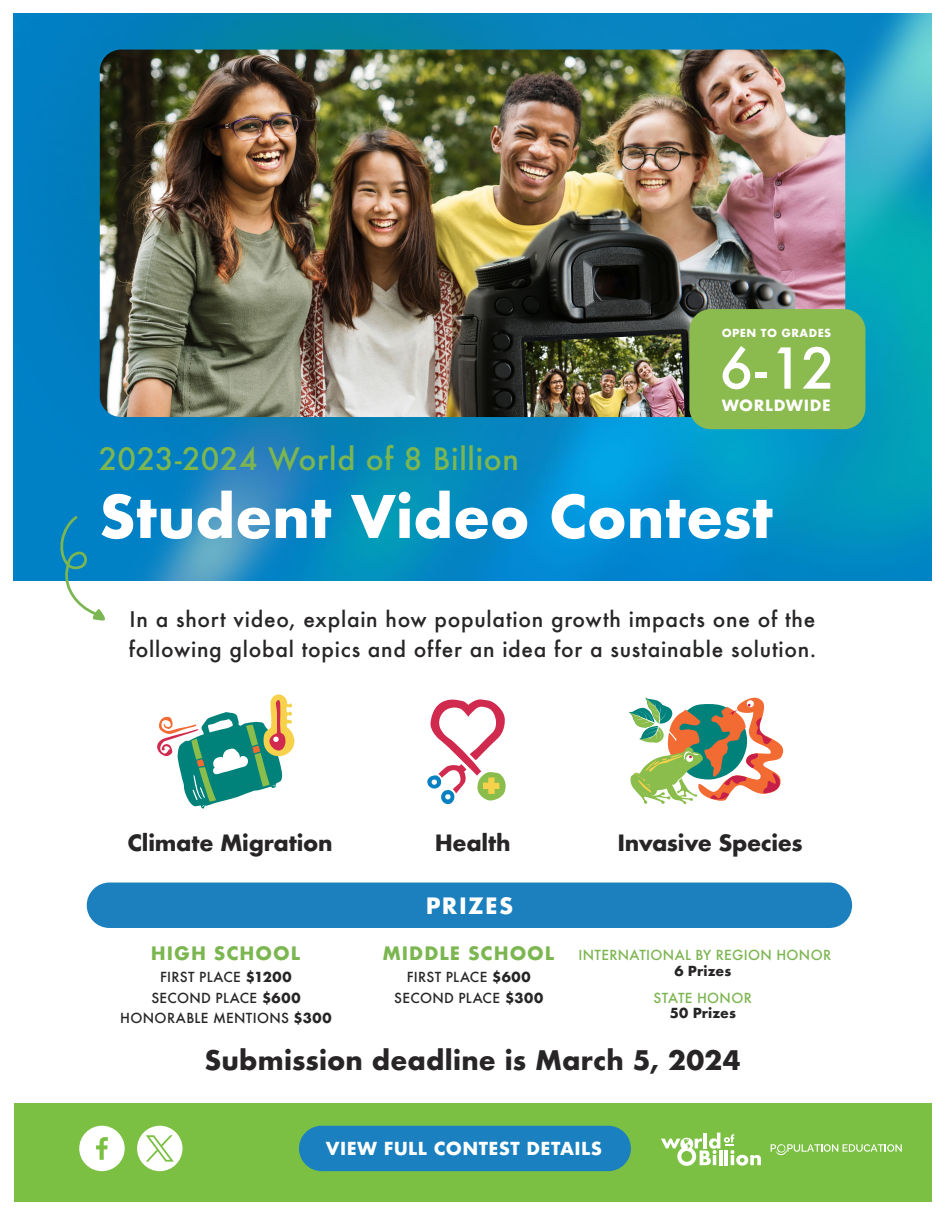
<style>
.page{position:relative;width:945px;height:1215px;background:#fff}
.page>*{position:absolute;margin:0;border:0;box-sizing:border-box;transform-origin:0 0}
.t1{font:700 57px "Futura";color:#fff}
.t2{font:500 54.75px "Futura";color:#fff}
.t3{font:500 30px "Futura";letter-spacing:.02em;color:#7cb651}
.t4{font:700 26.25px "Futura";letter-spacing:.005em;color:#272525}
.t5{font:700 21.9px "Futura";letter-spacing:-.015em;color:#272525}
.t6{font:700 21.9px "Futura";letter-spacing:.065em;color:#fff}
.t7{font:500 21px/30px "Futura";letter-spacing:.035em;color:#272525}
.t8{font:700 18px "Futura";letter-spacing:.05em;color:#7cb651}
.t9{font:700 17.4px "Futura";letter-spacing:.025em;color:#fff}
.t10{font:700 15px "Futura";letter-spacing:.04em;color:#fff}
.t11{font:500 13.5px/20.7px "Futura";letter-spacing:.025em;color:#272525;text-align:center}
.t12{font:500 13.5px "Futura";letter-spacing:.025em;color:#7cb551}
.t13{font:700 13.5px "Futura";letter-spacing:.005em;color:#272525}
.t14{font:700 10.8px "Futura";letter-spacing:.04em;color:#fff}
.s1{font-weight:700}
</style>
<div class="page">
<div style="left:14px;top:1103px;width:918px;height:99px;background:#7bc043"></div>
<img style="left:14px;top:14px;width:918px;height:567px">
<svg style="left:79px;top:1126px;width:46px;height:45px"></svg>
<svg style="left:771px;top:1144px;width:131px;height:11px"></svg>
<svg style="left:661px;top:1133px;width:100px;height:33px"></svg>
<div style="left:299px;top:1126px;width:332px;height:45px;background:#1a80bf;border-radius:23px"></div>
<div style="left:87px;top:883px;width:765px;height:45px;background:#1b80bd;border-radius:23px"></div>
<svg style="left:59px;top:516px;width:46px;height:105px"></svg>
<img style="left:100px;top:50px;width:745px;height:367px">
<div style="left:689px;top:309px;width:176px;height:120px;background:#8bba4f;border-radius:21px"></div>
<svg style="left:427px;top:699px;width:79px;height:106px"></svg>
<svg style="left:157px;top:694px;width:137px;height:115px"></svg>
<svg style="left:628px;top:697px;width:156px;height:107px"></svg>
<svg style="left:137px;top:1126px;width:46px;height:45px"></svg>
<p class="t14" style="left:722px;top:325px;width:111px">OPEN TO GRADES</p>
<h2 class="t2" style="left:720px;top:331px;width:117px">6-12</h2>
<h3 class="t3" style="left:99px;top:438px;width:422px">2023-2024 World of 8 Billion</h3>
<p class="t10" style="left:722px;top:394px;width:111px">WORLDWIDE</p>
<h1 class="t1" style="left:99px;top:475px;width:675px">Student Video Contest</h1>
<p class="t7" style="left:129px;top:604px;width:689px">In a short video, explain how population growth impacts one of the following global topics and offer an idea for a sustainable solution.</p>
<p class="t5" style="left:127px;top:827px;width:207px">Climate Migration</p>
<p class="t5" style="left:435px;top:827px;width:77px">Health</p>
<p class="t5" style="left:618px;top:827px;width:187px">Invasive Species</p>
<p class="t6" style="left:426px;top:890px;width:89px">PRIZES</p>
<p class="t8" style="left:151px;top:940px;width:151px">HIGH SCHOOL</p>
<p class="t8" style="left:382px;top:940px;width:173px">MIDDLE SCHOOL</p>
<p class="t12" style="left:578px;top:946px;width:254px">INTERNATIONAL BY REGION HONOR</p>
<p class="t12" style="left:654px;top:989px;width:100px">STATE HONOR</p>
<p class="t13" style="left:674px;top:961px;width:58px">6 Prizes</p>
<p class="t13" style="left:670px;top:1003px;width:67px">50 Prizes</p>
<p class="t4" style="left:204px;top:1041px;width:538px">Submission deadline is March 5, 2024</p>
<p class="t11" style="left:394px;top:966px;width:150px">FIRST PLACE <span class="s1">$600<br></span>SECOND PLACE <span class="s1">$300</span></p>
<p class="t11" style="left:120px;top:967px;width:213px">FIRST PLACE <span class="s1">$1200<br></span>SECOND PLACE <span class="s1">$600<br></span>HONORABLE MENTIONS <span class="s1">$300</span></p>
<p class="t9" style="left:326px;top:1136px;width:278px">VIEW FULL CONTEST DETAILS</p>
</div>
